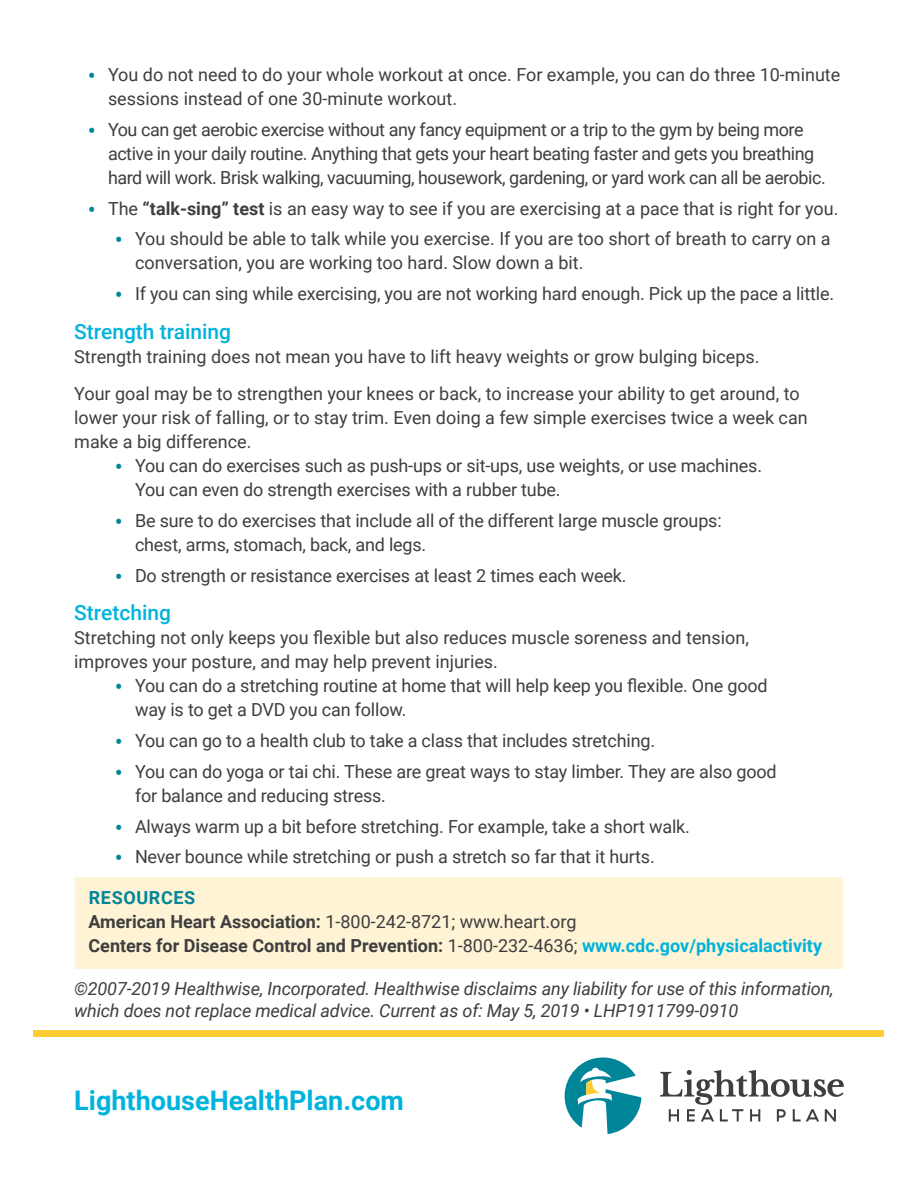
<style>
.page{position:relative;width:918px;height:1188px;background:#fff}
.page>*{position:absolute;margin:0;border:0;box-sizing:border-box;transform-origin:0 0}
.URL{font:700 27px "Roboto";color:#00b3dc}
.t1{font:500 21px "Roboto";color:#00b3dc}
.body{font:18px/24px "Roboto";letter-spacing:-.01em;color:#3e3e3f}
.Copyright{font:italic 18px/21.6px "Roboto";letter-spacing:-.01em;color:#3e3e3f}
.body-2{font:700 18px "Roboto";color:#3e3e3f}
.t2{font:700 18px "Roboto";letter-spacing:.035em;color:#008599}
.s1{font-size:24px;color:#008599}
.s2{font-weight:700}
.s3{font-weight:400}
.s4{color:#00b3dc}
</style>
<div class="page">
<div style="left:34px;top:1030px;width:850px;height:7px;background:#fecd33"></div>
<svg style="left:660px;top:1070px;width:184px;height:52px"></svg>
<svg style="left:565px;top:1057px;width:76px;height:77px"></svg>
<div style="left:75px;top:877px;width:768px;height:91px;background:#fef3d5"></div>
<p class="body" style="left:108px;top:62px;width:734px;text-indent:-20px"><span class="s1">•</span> You do not need to do your whole workout at once. For example, you can do three 10-minute sessions instead of one 30-minute workout.</p>
<p class="body" style="left:108px;top:117px;width:719px;text-indent:-20px"><span class="s1">•</span> You can get aerobic exercise without any fancy equipment or a trip to the gym by being more active in your daily routine. Anything that gets your heart beating faster and gets you breathing hard will work. Brisk walking, vacuuming, housework, gardening, or yard work can all be aerobic.</p>
<p class="body" style="left:88px;top:195px;width:752px"><span class="s1">•</span> The <span class="s2">“talk-sing” test</span> is an easy way to see if you are exercising at a pace that is right for you.</p>
<p class="body" style="left:135px;top:226px;width:697px;text-indent:-20px"><span class="s1">•</span> You should be able to talk while you exercise. If you are too short of breath to carry on a conversation, you are working too hard. Slow down a bit.</p>
<p class="body" style="left:115px;top:281px;width:721px"><span class="s1">•</span> If you can sing while exercising, you are not working hard enough. Pick up the pace a little.</p>
<h2 class="t1" style="left:74px;top:317px;width:158px">Strength training</h2>
<p class="body" style="left:74px;top:344px;width:687px">Strength training does not mean you have to lift heavy weights or grow bulging biceps.</p>
<p class="body" style="left:74px;top:381px;width:735px">Your goal may be to strengthen your knees or back, to increase your ability to get around, to lower your risk of falling, or to stay trim. Even doing a few simple exercises twice a week can make a big difference.</p>
<p class="body" style="left:135px;top:453px;width:629px;text-indent:-20px"><span class="s1">•</span> You can do exercises such as push-ups or sit-ups, use weights, or use machines.<br>You can even do strength exercises with a rubber tube.</p>
<p class="body" style="left:135px;top:508px;width:588px;text-indent:-20px"><span class="s1">•</span> Be sure to do exercises that include all of the different large muscle groups: chest, arms, stomach, back, and legs.</p>
<p class="body" style="left:115px;top:563px;width:513px"><span class="s1">•</span> Do strength or resistance exercises at least 2 times each week.</p>
<h2 class="t1" style="left:74px;top:598px;width:98px">Stretching</h2>
<p class="body" style="left:74px;top:625px;width:676px">Stretching not only keeps you flexible but also reduces muscle soreness and tension, improves your posture, and may help prevent injuries.</p>
<p class="body" style="left:135px;top:673px;width:634px;text-indent:-20px"><span class="s1">•</span> You can do a stretching routine at home that will help keep you flexible. One good way is to get a DVD you can follow.</p>
<p class="body" style="left:115px;top:728px;width:542px"><span class="s1">•</span> You can go to a health club to take a class that includes stretching.</p>
<p class="body" style="left:135px;top:759px;width:643px;text-indent:-20px"><span class="s1">•</span> You can do yoga or tai chi. These are great ways to stay limber. They are also good for balance and reducing stress.</p>
<p class="body" style="left:115px;top:814px;width:577px"><span class="s1">•</span> Always warm up a bit before stretching. For example, take a short walk.</p>
<p class="body" style="left:115px;top:844px;width:542px"><span class="s1">•</span> Never bounce while stretching or push a stretch so far that it hurts.</p>
<h3 class="t2" style="left:89px;top:885px;width:108px">RESOURCES</h3>
<p class="body" style="left:88px;top:909px;width:490px"><span class="s2">American Heart Association:</span> 1-800-242-8721; www.heart.org</p>
<p class="body-2" style="left:88px;top:933px;width:735px">Centers for Disease Control and Prevention: <span class="s3">1-800-232-4636;</span> <span class="s4">www.cdc.gov/physicalactivity</span></p>
<p class="Copyright" style="left:74px;top:977px;width:761px">©2007-2019 Healthwise, Incorporated. Healthwise disclaims any liability for use of this information, which does not replace medical advice. Current as of: May 5, 2019 • LHP1911799-0910</p>
<p class="URL" style="left:74px;top:1082px;width:331px">LighthouseHealthPlan.com</p>
</div>
